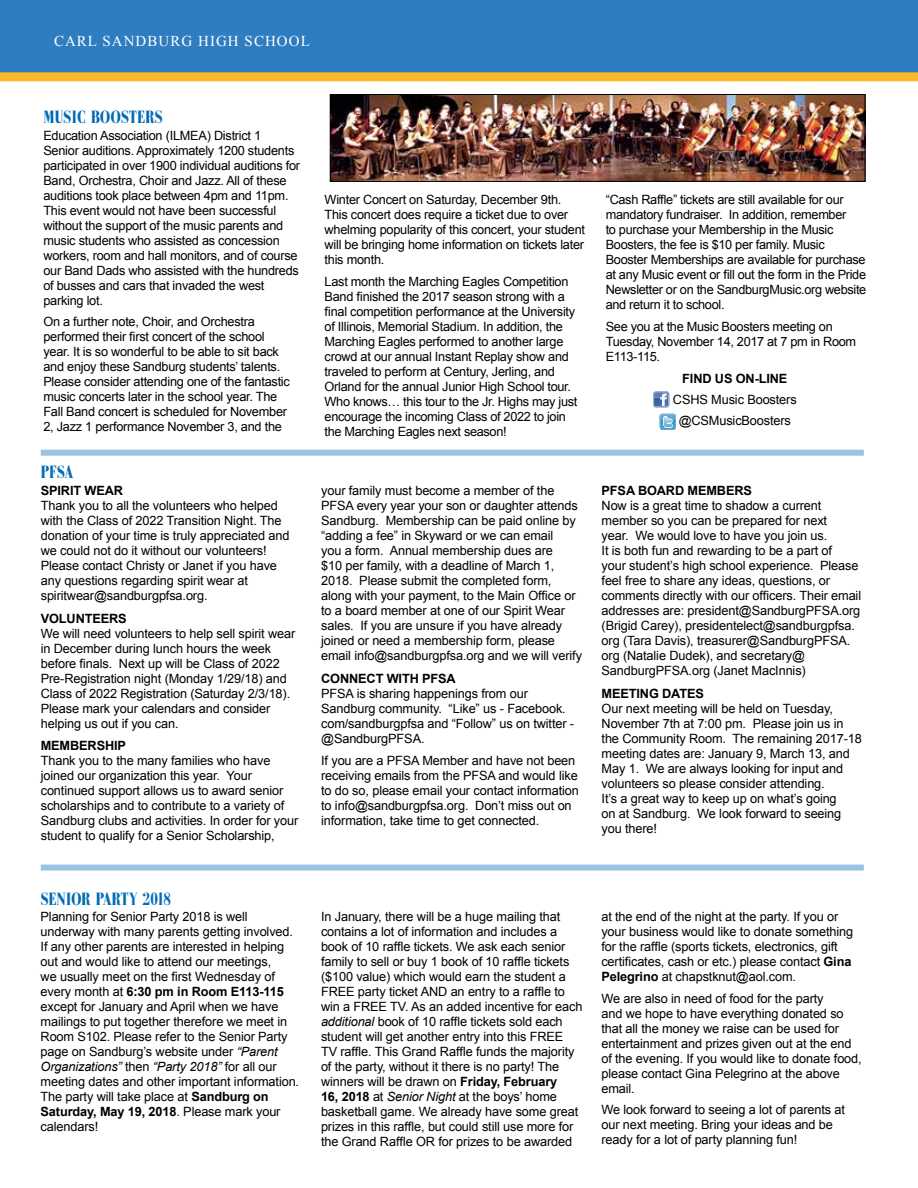
<style>
.page{position:relative;width:918px;height:1188px;background:#fff}
.page>*{position:absolute;margin:0;border:0;box-sizing:border-box;transform-origin:0 0}
.t1{font:700 18px "Galileo FLF";letter-spacing:-.015em;color:#006bb6}
.t2{font:15px "Times New Roman";letter-spacing:.07em;color:#fff}
.t3{font:12.75px/15px "Arial";letter-spacing:-.01em;color:#000}
.t4{font:700 12.75px "Arial";letter-spacing:-.01em;color:#000}
.s1{font-weight:700}
.s2{font-style:italic}
</style>
<div class="page">
<div style="left:0;top:0;width:918px;height:81px;background:#2f7dc1"></div>
<div style="left:0;top:72px;width:918px;height:9px;background:#fdb827"></div>
<div style="left:41px;top:450px;width:823px;height:6px;background:#99c4e2"></div>
<div style="left:41px;top:865px;width:823px;height:6px;background:#99c4e2"></div>
<img style="left:332px;top:96px;width:531px;height:84px">
<div style="left:330px;top:94px;width:535px;height:88px;border:1px solid #000"></div>
<svg style="left:660px;top:414px;width:16px;height:16px"></svg>
<svg style="left:653px;top:391px;width:16px;height:17px"></svg>
<p class="t2" style="left:54px;top:31px;width:257px">CARL SANDBURG HIGH SCHOOL</p>
<h1 class="t1" style="left:43px;top:108px;width:121px">MUSIC BOOSTERS</h1>
<p class="t3" style="left:43px;top:128px;width:258px">Education Association (ILMEA) District 1<br>Senior auditions. Approximately 1200 students participated in over 1900 individual auditions for Band, Orchestra, Choir and Jazz. All of these auditions took place between 4pm and 11pm.<br>This event would not have been successful without the support of the music parents and music students who assisted as concession workers, room and hall monitors, and of course our Band Dads who assisted with the hundreds of busses and cars that invaded the west parking lot.</p>
<p class="t3" style="left:43px;top:314px;width:248px">On a further note, Choir, and Orchestra performed their first concert of the school year. It is so wonderful to be able to sit back and enjoy these Sandburg students’ talents.<br>Please consider attending one of the fantastic music concerts later in the school year. The Fall Band concert is scheduled for November 2, Jazz 1 performance November 3, and the</p>
<h1 class="t1" style="left:41px;top:463px;width:34px">PFSA</h1>
<p class="t4" style="left:41px;top:483px;width:84px">SPIRIT WEAR</p>
<p class="t3" style="left:41px;top:499px;width:250px">Thank you to all the volunteers who helped with the Class of 2022 Transition Night. The donation of your time is truly appreciated and we could not do it without our volunteers!<br>Please contact Christy or Janet if you have any questions regarding spirit wear at spiritwear@sandburgpfsa.org.</p>
<p class="t4" style="left:41px;top:610px;width:87px">VOLUNTEERS</p>
<p class="t3" style="left:41px;top:626px;width:256px">We will need volunteers to help sell spirit wear in December during lunch hours the week before finals. Next up will be Class of 2022<br>Pre-Registration night (Monday 1/29/18) and Class of 2022 Registration (Saturday 2/3/18).<br>Please mark your calendars and consider helping us out if you can.</p>
<p class="t4" style="left:41px;top:737px;width:87px">MEMBERSHIP</p>
<p class="t3" style="left:41px;top:753px;width:259px">Thank you to the many families who have joined our organization this year. Your continued support allows us to award senior scholarships and to contribute to a variety of Sandburg clubs and activities. In order for your student to qualify for a Senior Scholarship,</p>
<h1 class="t1" style="left:41px;top:890px;width:132px">SENIOR PARTY 2018</h1>
<p class="t3" style="left:325px;top:192px;width:262px">Winter Concert on Saturday, December 9th.<br>This concert does require a ticket due to over whelming popularity of this concert, your student will be bringing home information on tickets later this month.</p>
<p class="t3" style="left:325px;top:274px;width:254px">Last month the Marching Eagles Competition Band finished the 2017 season strong with a final competition performance at the University of Illinois, Memorial Stadium. In addition, the Marching Eagles performed to another large crowd at our annual Instant Replay show and traveled to perform at Century, Jerling, and Orland for the annual Junior High School tour.<br>Who knows… this tour to the Jr. Highs may just encourage the incoming Class of 2022 to join the Marching Eagles next season!</p>
<p class="t3" style="left:606px;top:192px;width:262px">“Cash Raffle” tickets are still available for our mandatory fundraiser. In addition, remember<br>to purchase your Membership in the Music Boosters, the fee is $10 per family. Music Booster Memberships are available for purchase at any Music event or fill out the form in the Pride Newsletter or on the SandburgMusic.org website and return it to school.</p>
<p class="t3" style="left:606px;top:319px;width:252px">See you at the Music Boosters meeting on<br>Tuesday, November 14, 2017 at 7 pm in Room<br>E113-115.</p>
<p class="t4" style="left:682px;top:370px;width:107px">FIND US ON-LINE</p>
<p class="t3" style="left:673px;top:389px;width:125px;line-height:21px;text-align:center">CSHS Music Boosters @CSMusicBoosters</p>
<p class="t3" style="left:321px;top:483px;width:262px">your family must become a member of the PFSA every year your son or daughter attends Sandburg. Membership can be paid online by “adding a fee” in Skyward or we can email<br>you a form. Annual membership dues are<br>$10 per family, with a deadline of March 1, 2018. Please submit the completed form, along with your payment, to the Main Office or to a board member at one of our Spirit Wear sales. If you are unsure if you have already joined or need a membership form, please email info@sandburgpfsa.org and we will verify</p>
<p class="t4" style="left:321px;top:670px;width:136px">CONNECT WITH PFSA</p>
<p class="t3" style="left:321px;top:686px;width:255px">PFSA is sharing happenings from our Sandburg community. “Like” us - Facebook. com/sandburgpfsa and “Follow” us on twitter - @SandburgPFSA.</p>
<p class="t3" style="left:321px;top:753px;width:259px">If you are a PFSA Member and have not been receiving emails from the PFSA and would like to do so, please email your contact information to info@sandburgpfsa.org. Don’t miss out on information, take time to get connected.</p>
<p class="t4" style="left:602px;top:482px;width:152px">PFSA BOARD MEMBERS</p>
<p class="t3" style="left:602px;top:498px;width:261px">Now is a great time to shadow a current member so you can be prepared for next<br>year. We would love to have you join us.<br>It is both fun and rewarding to be a part of<br>your student’s high school experience. Please feel free to share any ideas, questions, or comments directly with our officers. Their email addresses are: president@SandburgPFSA.org (Brigid Carey), presidentelect@sandburgpfsa. org (Tara Davis), treasurer@SandburgPFSA. org (Natalie Dudek), and secretary@ SandburgPFSA.org (Janet MacInnis)</p>
<p class="t4" style="left:602px;top:685px;width:104px">MEETING DATES</p>
<p class="t3" style="left:602px;top:701px;width:262px">Our next meeting will be held on Tuesday, November 7th at 7:00 pm. Please join us in the Community Room. The remaining 2017-18 meeting dates are: January 9, March 13, and May 1. We are always looking for input and volunteers so please consider attending.<br>It’s a great way to keep up on what’s going<br>on at Sandburg. We look forward to seeing you there!</p>
<p class="t3" style="left:41px;top:909px;width:260px">Planning for Senior Party 2018 is well underway with many parents getting involved.<br>If any other parents are interested in helping out and would like to attend our meetings,<br>we usually meet on the first Wednesday of every month at <span class="s1">6:30 pm in Room E113-115 </span>except for January and April when we have mailings to put together therefore we meet in Room S102. Please refer to the Senior Party page on Sandburg’s website under <span class="s2">“Parent Organizations”</span> then <span class="s2">“Party 2018”</span> for all our meeting dates and other important information.<br>The party will take place at <span class="s1">Sandburg on Saturday, May 19, 2018</span>. Please mark your calendars!</p>
<p class="t3" style="left:321px;top:909px;width:263px">In January, there will be a huge mailing that contains a lot of information and includes a book of 10 raffle tickets. We ask each senior family to sell or buy 1 book of 10 raffle tickets ($100 value) which would earn the student a FREE party ticket AND an entry to a raffle to win a FREE TV. As an added incentive for each <span class="s2">additional</span> book of 10 raffle tickets sold each student will get another entry into this FREE TV raffle. This Grand Raffle funds the majority of the party, without it there is no party! The winners will be drawn on <span class="s1">Friday, February<br>16, 2018</span> at <span class="s2">Senior Night</span> at the boys’ home basketball game. We already have some great prizes in this raffle, but could still use more for the Grand Raffle OR for prizes to be awarded</p>
<p class="t3" style="left:601px;top:909px;width:253px">at the end of the night at the party. If you or your business would like to donate something for the raffle (sports tickets, electronics, gift certificates, cash or etc.) please contact <span class="s1">Gina Pelegrino</span> at chapstknut@aol.com.</p>
<p class="t3" style="left:601px;top:991px;width:262px">We are also in need of food for the party<br>and we hope to have everything donated so that all the money we raise can be used for entertainment and prizes given out at the end of the evening. If you would like to donate food, please contact Gina Pelegrino at the above email.</p>
<p class="t3" style="left:601px;top:1102px;width:245px">We look forward to seeing a lot of parents at our next meeting. Bring your ideas and be ready for a lot of party planning fun!</p>
</div>
